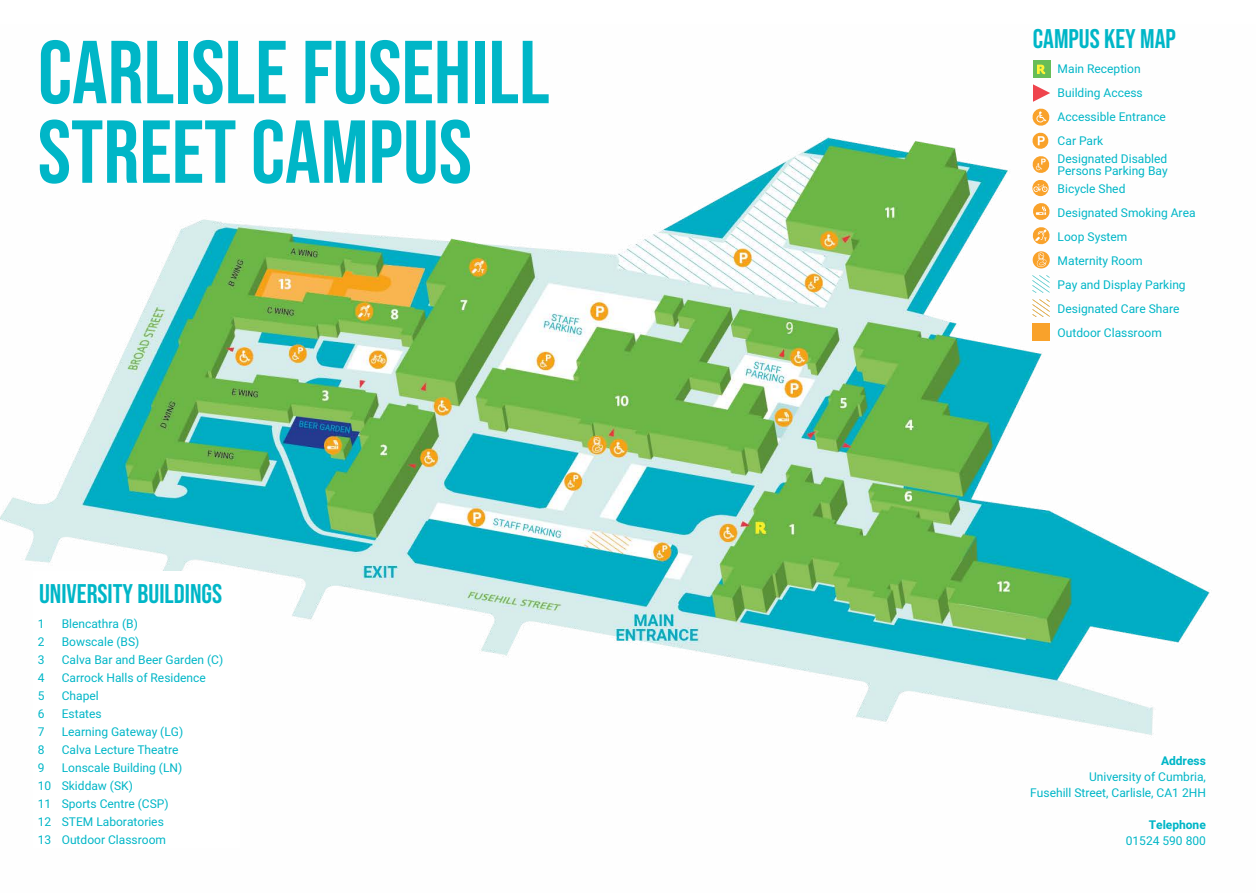
<style>
.page{position:relative;width:1259px;height:893px;background:#fff}
.page>*{position:absolute;margin:0;border:0;box-sizing:border-box;transform-origin:0 0}
.t1{font:89.1px/79.5px "Bebas Neue";color:#00b6c7}
.t2{font:27px "Bebas Neue";color:#00b6c7}
.t3{font:12px/18px "Heebo";color:#00b6c7}
.t4{font:700 12px "Heebo";color:#00b6c7}
</style>
<div class="page">
<img style="left:0;top:60px;width:1210px;height:676px">
<div style="left:1033px;top:61px;width:17px;height:17px;background:#67bd57"></div>
<svg style="left:1037px;top:65px;width:8px;height:9px"></svg>
<svg style="left:1033px;top:84px;width:17px;height:18px"></svg>
<svg style="left:1032px;top:109px;width:17px;height:17px"></svg>
<svg style="left:1032px;top:156px;width:17px;height:17px"></svg>
<svg style="left:1033px;top:203px;width:16px;height:17px"></svg>
<svg style="left:1032px;top:227px;width:17px;height:17px"></svg>
<svg style="left:1032px;top:251px;width:17px;height:17px"></svg>
<svg style="left:1032px;top:275px;width:17px;height:18px"></svg>
<svg style="left:1032px;top:299px;width:17px;height:18px"></svg>
<div style="left:1032px;top:180px;width:16px;height:16px;background:#f9a22b;border-radius:8px"></div>
<svg style="left:1033px;top:184px;width:14px;height:8px"></svg>
<svg style="left:1032px;top:133px;width:16px;height:16px"></svg>
<div style="left:1032px;top:324px;width:17px;height:17px;background:#f9a22b"></div>
<div style="left:33px;top:572px;width:207px;height:276px;background:#fff"></div>
<h1 class="t1" style="left:38px;top:32px;width:513px">CARLISLE FUSEHILL<br>STREET CAMPUS</h1>
<h2 class="t2" style="left:39px;top:579px;width:185px">UNIVERSITY BUILDINGS</h2>
<p class="t3" style="left:62px;top:615px;width:163px">Blencathra (B)<br>Bowscale (BS)<br>Calva Bar and Beer Garden (C)<br>Carrock Halls of Residence<br>Chapel<br>Estates<br>Learning Gateway (LG)<br>Calva Lecture Theatre<br>Lonscale Building (LN)<br>Skiddaw (SK)<br>Sports Centre (CSP)<br>STEM Laboratories<br>Outdoor Classroom</p>
<p class="t3" style="left:38px;top:615px;width:15px">1<br>2<br>3<br>4<br>5<br>6<br>7<br>8<br>9<br>10<br>11<br>12<br>13</p>
<h2 class="t2" style="left:1033px;top:23px;width:145px">CAMPUS KEY MAP</h2>
<p class="t3" style="left:1057px;top:56px;width:110px;line-height:24px">Main Reception<br>Building Access<br>Accessible Entrance<br>Car Park</p>
<p class="t3" style="left:1057px;top:152px;width:112px;line-height:12px">Designated Disabled<br>Persons Parking Bay</p>
<p class="t3" style="left:1057px;top:176px;width:139px;line-height:24px">Bicycle Shed<br>Designated Smoking Area<br>Loop System<br>Maternity Room<br>Pay and Display Parking<br>Designated Care Share<br>Outdoor Classroom</p>
<p class="t4" style="left:1161px;top:752px;width:46px">Address</p>
<p class="t3" style="left:1030px;top:768px;width:177px;line-height:16px;text-align:right">University of Cumbria,<br>Fusehill Street, Carlisle, CA1 2HH</p>
<p class="t4" style="left:1148px;top:816px;width:59px">Telephone</p>
<p class="t3" style="left:1125px;top:831px;width:82px">01524 590 800</p>
</div>
